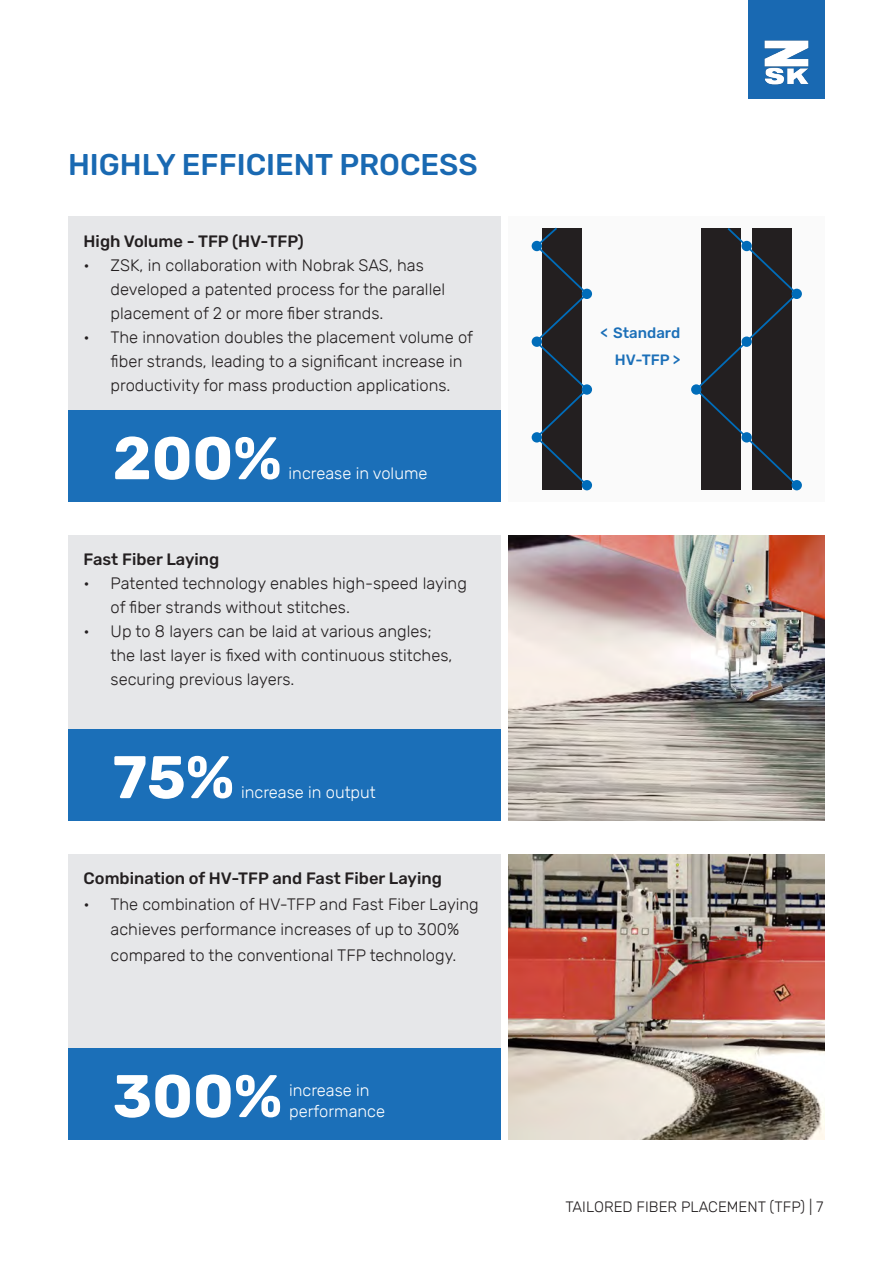
<style>
.page{position:relative;width:893px;height:1263px;background:#fff}
.page>*{position:absolute;margin:0;border:0;box-sizing:border-box;transform-origin:0 0}
.t1{font:700 60px "Rubik";color:#fff}
.t2{font:500 30px "Rubik";color:#1969b2}
.t3{font:300 16.5px/24px "Rubik";color:#231f20}
.t4{font:500 16.5px "Rubik";color:#231f20}
.t5{font:300 16.5px "Rubik";color:#fff}
.t6{font:300 15px "Rubik";color:#231f20}
.t7{font:500 15px "Rubik";color:#1b6fb8}
</style>
<div class="page">
<div style="left:68px;top:854px;width:432px;height:286px;background:#e6e7e9"></div>
<div style="left:68px;top:535px;width:432px;height:286px;background:#e6e7e9"></div>
<div style="left:68px;top:729px;width:432px;height:92px;background:#1b6fb8"></div>
<div style="left:68px;top:1048px;width:432px;height:92px;background:#1b6fb8"></div>
<div style="left:68px;top:217px;width:432px;height:285px;background:#e6e7e9"></div>
<div style="left:68px;top:410px;width:432px;height:92px;background:#1b6fb8"></div>
<div style="left:508px;top:217px;width:317px;height:285px;background:#fafafa"></div>
<div style="left:582px;top:480px;width:10px;height:10px;background:#006cb9;border-radius:50%"></div>
<div style="left:532px;top:432px;width:10px;height:10px;background:#006cb9;border-radius:50%"></div>
<svg style="left:582px;top:384px;width:10px;height:11px"></svg>
<div style="left:532px;top:336px;width:10px;height:11px;background:#006cb9;border-radius:50%"></div>
<div style="left:582px;top:289px;width:10px;height:10px;background:#006cb9;border-radius:50%"></div>
<svg style="left:532px;top:241px;width:10px;height:10px"></svg>
<div style="left:792px;top:480px;width:10px;height:10px;background:#006cb9;border-radius:50%"></div>
<svg style="left:691px;top:384px;width:10px;height:11px"></svg>
<div style="left:792px;top:289px;width:10px;height:10px;background:#006cb9;border-radius:50%"></div>
<svg style="left:694px;top:228px;width:105px;height:260px"></svg>
<svg style="left:534px;top:227px;width:55px;height:261px"></svg>
<img style="left:508px;top:535px;width:317px;height:286px">
<img style="left:508px;top:854px;width:317px;height:286px">
<div style="left:748px;top:0;width:77px;height:99px;background:#1969b2"></div>
<img style="left:764px;top:40px;width:45px;height:45px">
<p class="t2" style="left:68px;top:147px;width:411px">HIGHLY EFFICIENT PROCESS</p>
<p class="t4" style="left:84px;top:231px;width:222px">High Volume - TFP (HV-TFP)</p>
<p class="t3" style="left:111px;top:253px;width:336px;text-indent:-27px">• ZSK, in collaboration with Nobrak SAS, has developed a patented process for the parallel placement of 2 or more fiber strands.</p>
<p class="t3" style="left:111px;top:325px;width:364px;text-indent:-27px">• The innovation doubles the placement volume of fiber strands, leading to a significant increase in productivity for mass production applications.</p>
<p class="t1" style="left:113px;top:423px;width:171px">200%</p>
<p class="t5" style="left:289px;top:464px;width:140px">increase in volume</p>
<p class="t4" style="left:84px;top:550px;width:137px">Fast Fiber Laying</p>
<p class="t3" style="left:111px;top:572px;width:358px;text-indent:-27px">• Patented technology enables high-speed laying of fiber strands without stitches.</p>
<p class="t3" style="left:111px;top:620px;width:343px;text-indent:-27px">• Up to 8 layers can be laid at various angles; the last layer is fixed with continuous stitches, securing previous layers.</p>
<p class="t1" style="left:113px;top:742px;width:123px">75%</p>
<p class="t5" style="left:241px;top:783px;width:136px">increase in output</p>
<p class="t4" style="left:84px;top:869px;width:360px">Combination of HV-TFP and Fast Fiber Laying</p>
<p class="t3" style="left:84px;top:892px;width:397px;line-height:25.5px;text-align:center">• The combination of HV-TFP and Fast Fiber Laying achieves performance increases of up to 300% compared to the conventional TFP technology.</p>
<p class="t1" style="left:113px;top:1061px;width:171px">300%</p>
<p class="t5" style="left:289px;top:1081px;width:82px">increase in</p>
<p class="t5" style="left:289px;top:1102px;width:97px">performance</p>
<p class="t7" style="left:600px;top:324px;width:81px">&lt; Standard</p>
<p class="t7" style="left:615px;top:351px;width:67px">HV-TFP &gt;</p>
<p class="t6" style="left:565px;top:1198px;width:260px">TAILORED FIBER PLACEMENT (TFP) | 7</p>
</div>
